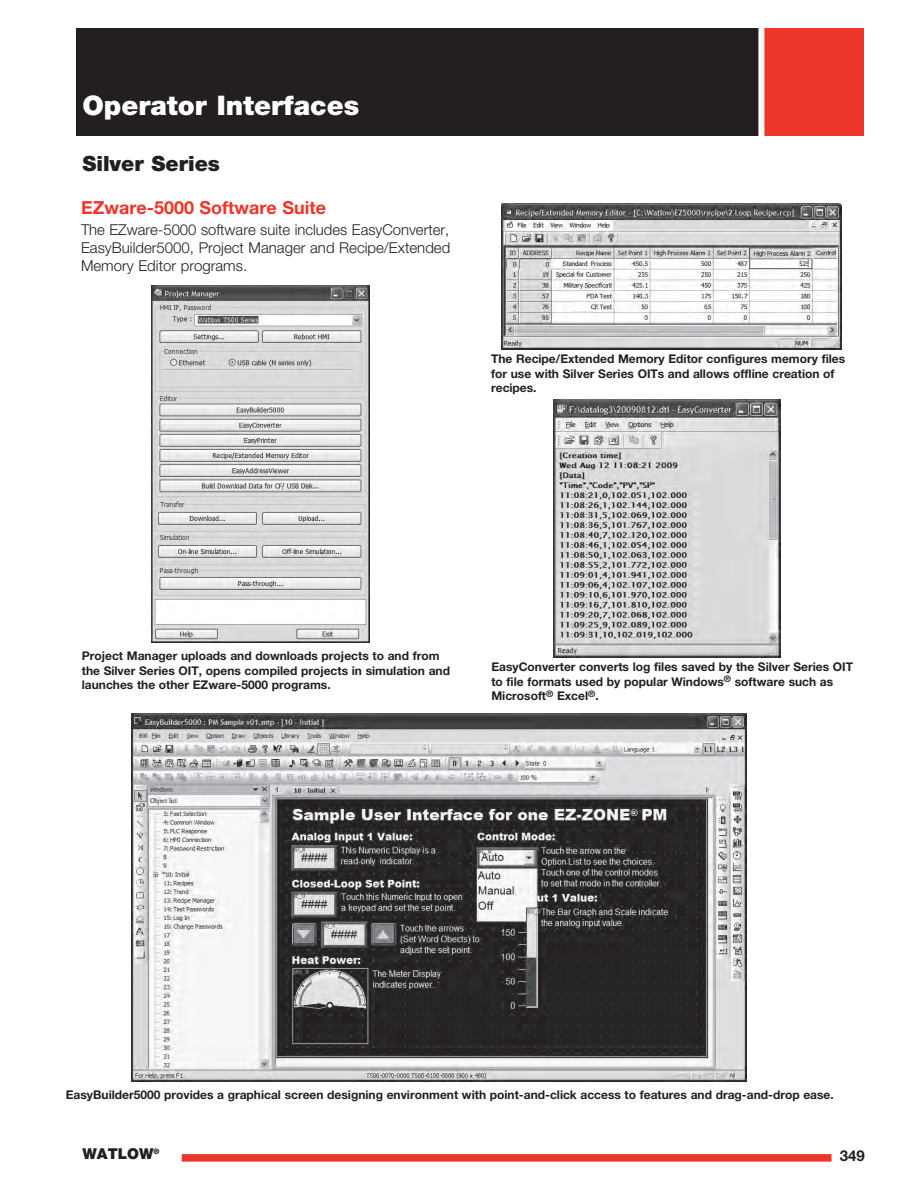
<style>
.page{position:relative;width:918px;height:1188px;background:#fff}
.page>*{position:absolute;margin:0;border:0;box-sizing:border-box;transform-origin:0 0}
.t1{font:900 27px "Helvetica Neue LT Std";color:#fff}
.t2{font:900 21px "Helvetica Neue LT Std";color:#231f20}
.t3{font:700 18px "Helvetica Neue LT Std";color:#ee3529}
.t4{font:300 15px/18px "Helvetica Neue LT Std";color:#231f20;text-align:justify}
.t5{font:900 15px "Helvetica Neue LT Std";color:#231f20}
.t6{font:700 15px "Helvetica Neue LT Std";color:#231f20}
.t7{font:700 12px/14.4px "Helvetica Neue LT Std";color:#231f20}
.t8{font:900 7.5px "Helvetica Neue LT Std";color:#231f20}
</style>
<div class="page">
<div style="left:182px;top:1154px;width:650px;height:8px;background:#ee3529"></div>
<div style="left:76px;top:28px;width:687px;height:108px;background:#231f20"></div>
<div style="left:762px;top:28px;width:102px;height:108px;background:#ee3529"></div>
<div style="left:758px;top:27px;width:6px;height:110px;background:#fff"></div>
<img style="left:553px;top:400px;width:228px;height:257px">
<img style="left:151px;top:286px;width:218px;height:356px">
<img style="left:501px;top:204px;width:341px;height:145px">
<img style="left:131px;top:714px;width:616px;height:367px">
<h1 class="t1" style="left:82px;top:89px;width:278px">Operator Interfaces</h1>
<h2 class="t2" style="left:82px;top:151px;width:139px">Silver Series</h2>
<h3 class="t3" style="left:81px;top:197px;width:247px">EZware-5000 Software Suite</h3>
<p class="t4" style="left:81px;top:221px;width:371px">The EZware-5000 software suite includes EasyConverter, EasyBuilder5000, Project Manager and Recipe/Extended Memory Editor programs.</p>
<p class="t7" style="left:491px;top:351px;width:356px">The Recipe/Extended Memory Editor configures memory files for use with Silver Series OITs and allows offline creation of recipes.</p>
<p class="t7" style="left:82px;top:648px;width:370px">Project Manager uploads and downloads projects to and from the Silver Series OIT, opens compiled projects in simulation and launches the other EZware-5000 programs.</p>
<p class="t7" style="left:491px;top:660px;width:363px">EasyConverter converts log files saved by the Silver Series OIT to file formats used by popular Windows<sup>®</sup> software such as<br>Microsoft<sup>®</sup> Excel<sup>®</sup>.</p>
<p class="t7" style="left:66px;top:1088px;width:769px">EasyBuilder5000 provides a graphical screen designing environment with point-and-click access to features and drag-and-drop ease.</p>
<p class="t5" style="left:82px;top:1145px;width:73px">WATLOW</p>
<p class="t6" style="left:840px;top:1147px;width:27px">349</p>
<p class="t8" style="left:154px;top:1147px;width:7px">®</p>
</div>
